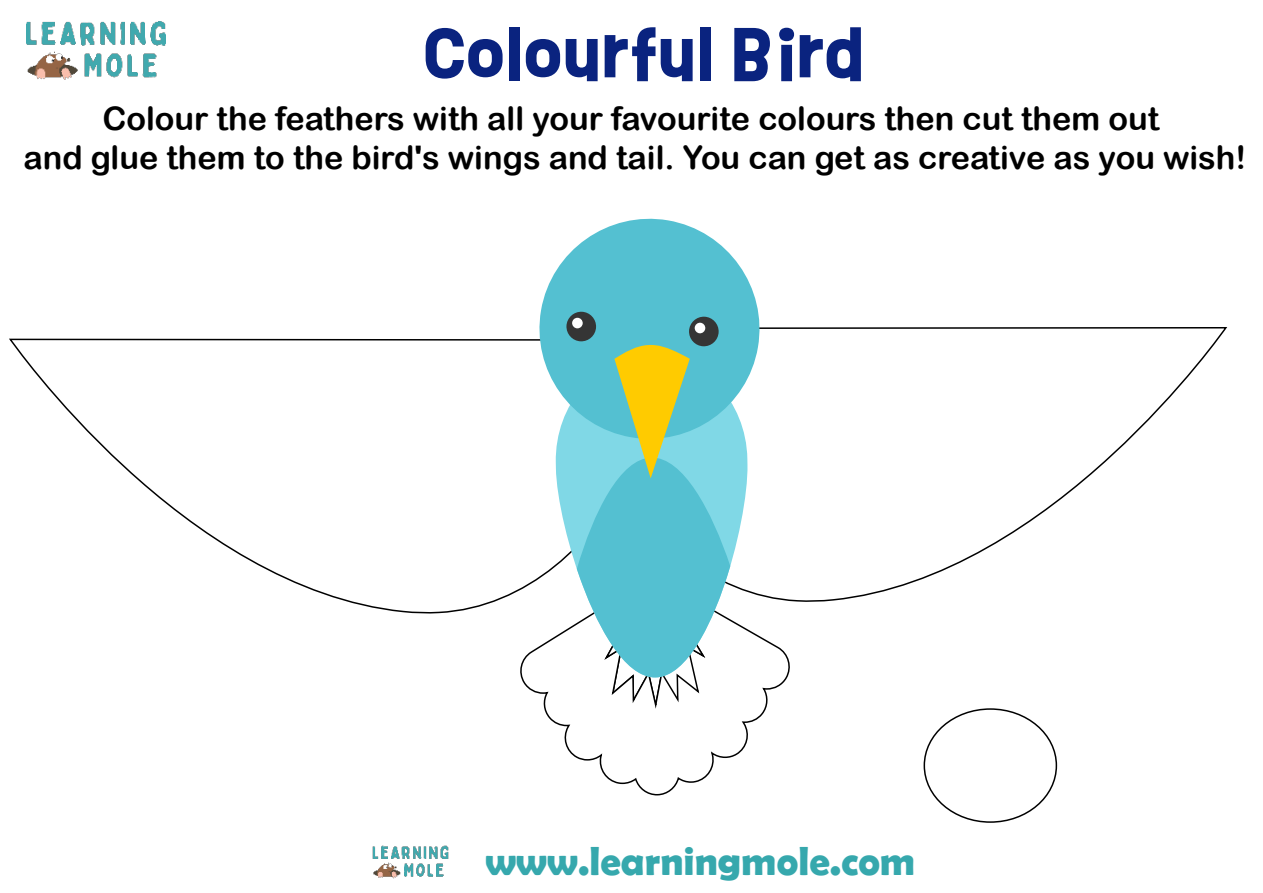
<style>
.page{position:relative;width:1263px;height:893px;background:#fff}
.page>*{position:absolute;margin:0;border:0;box-sizing:border-box;transform-origin:0 0}
.t1{font:700 64.95px "Ruddy";color:#0a237f}
.t2{font:700 40.8px "Berlin Sans FB Demi";color:#36a8ad}
.t3{font:32.55px/39px "Arial Rounded MT Bold";color:#000;text-align:center}
</style>
<div class="page">
<img style="left:26px;top:21px;width:139px;height:59px">
<img style="left:372px;top:845px;width:76px;height:34px">
<svg style="left:9px;top:338px;width:504px;height:276px"></svg>
<svg style="left:520px;top:629px;width:270px;height:167px"></svg>
<svg style="left:513px;top:327px;width:714px;height:275px"></svg>
<svg style="left:555px;top:447px;width:193px;height:231px"></svg>
<svg style="left:531px;top:218px;width:237px;height:229px;fill:#54c0d1"></svg>
<div style="left:566px;top:311px;width:30px;height:31px;background:#353535;border-radius:50%"></div>
<div style="left:572px;top:318px;width:11px;height:10px;background:#fff;border-radius:50%"></div>
<div style="left:923px;top:708px;width:134px;height:115px;border:2px solid #000;border-radius:50%"></div>
<div style="left:689px;top:316px;width:30px;height:31px;background:#353535;border-radius:50%"></div>
<div style="left:695px;top:323px;width:10px;height:10px;background:#fff;border-radius:50%"></div>
<svg style="left:577px;top:339px;width:153px;height:373px"></svg>
<h1 class="t1" style="left:423px;top:7px;width:443px">Colourful Bird</h1>
<p class="t3" style="left:23px;top:99px;width:1224px">Colour the feathers with all your favourite colours then cut them out<br>and glue them to the bird's wings and tail. You can get as creative as you wish!</p>
<p class="t2" style="left:485px;top:837px;width:432px">www.learningmole.com</p>
</div>
